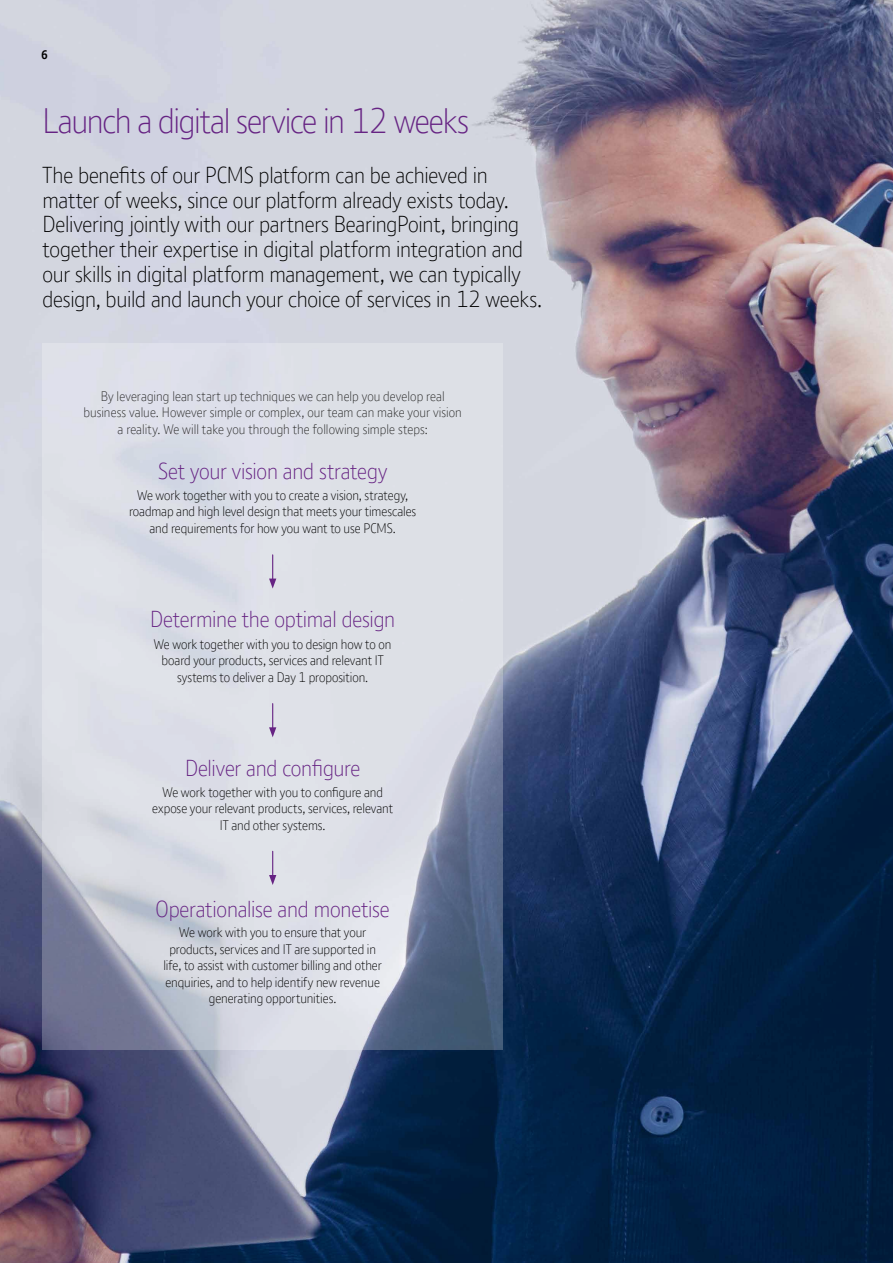
<style>
.page{position:relative;width:893px;height:1263px;background:#fff}
.page>*{position:absolute;margin:0;border:0;box-sizing:border-box;transform-origin:0 0}
.Document_title_BT_Li{font:300 34.5px "BT Font";letter-spacing:-.04em;color:#662383}
.Introduction_copy_BT{font:300 22.5px/24.8px "BT Font";letter-spacing:-.01em;color:#000}
.Introduction_copy_BT-2{font:300 22.5px "BT Font";letter-spacing:-.01em;color:#662383}
.Body_copy{font:300 13.5px/16.5px "BT Font";letter-spacing:-.005em;color:#000;text-align:center}
.Body_copy-2{font:300 13.5px/16.5px "BT Font";letter-spacing:.005em;color:#282827;text-align:center}
.Page_No_s{font:700 12px "BT Font";color:#000}
</style>
<div class="page">
<img style="left:0;top:0;width:893px;height:1263px">
<svg style="left:43px;top:343px;width:460px;height:707px;background:#cccfda"></svg>
<svg style="left:269px;top:555px;width:7px;height:34px"></svg>
<svg style="left:269px;top:704px;width:7px;height:33px"></svg>
<svg style="left:269px;top:851px;width:7px;height:34px"></svg>
<p class="Page_No_s" style="left:41px;top:47px;width:8px">6</p>
<p class="Document_title_BT_Li" style="left:43px;top:99px;width:428px">Launch a digital service in 12 weeks</p>
<p class="Introduction_copy_BT" style="left:43px;top:162px;width:501px">The benefits of our PCMS platform can be achieved in matter of weeks, since our platform already exists today.<br>Delivering jointly with our partners BearingPoint, bringing together their expertise in digital platform integration and our skills in digital platform management, we can typically design, build and launch your choice of services in 12 weeks.</p>
<p class="Body_copy-2" style="left:84px;top:387px;width:380px">By leveraging lean start up techniques we can help you develop real business value. However simple or complex, our team can make your vision a reality. We will take you through the following simple steps:</p>
<p class="Introduction_copy_BT-2" style="left:158px;top:456px;width:231px">Set your vision and strategy</p>
<p class="Body_copy" style="left:129px;top:486px;width:289px">We work together with you to create a vision, strategy, roadmap and high level design that meets your timescales and requirements for how you want to use PCMS.</p>
<p class="Introduction_copy_BT-2" style="left:150px;top:605px;width:247px">Determine the optimal design</p>
<p class="Body_copy" style="left:154px;top:635px;width:239px">We work together with you to design how to on board your products, services and relevant IT systems to deliver a Day 1 proposition.</p>
<p class="Introduction_copy_BT-2" style="left:185px;top:754px;width:177px">Deliver and configure</p>
<p class="Body_copy" style="left:152px;top:784px;width:242px">We work together with you to configure and expose your relevant products, services, relevant<br>IT and other systems.</p>
<p class="Introduction_copy_BT-2" style="left:156px;top:894px;width:236px">Operationalise and monetise</p>
<p class="Body_copy" style="left:163px;top:924px;width:220px">We work with you to ensure that your products, services and IT are supported in life, to assist with customer billing and other enquiries, and to help identify new revenue generating opportunities.</p>
</div>
